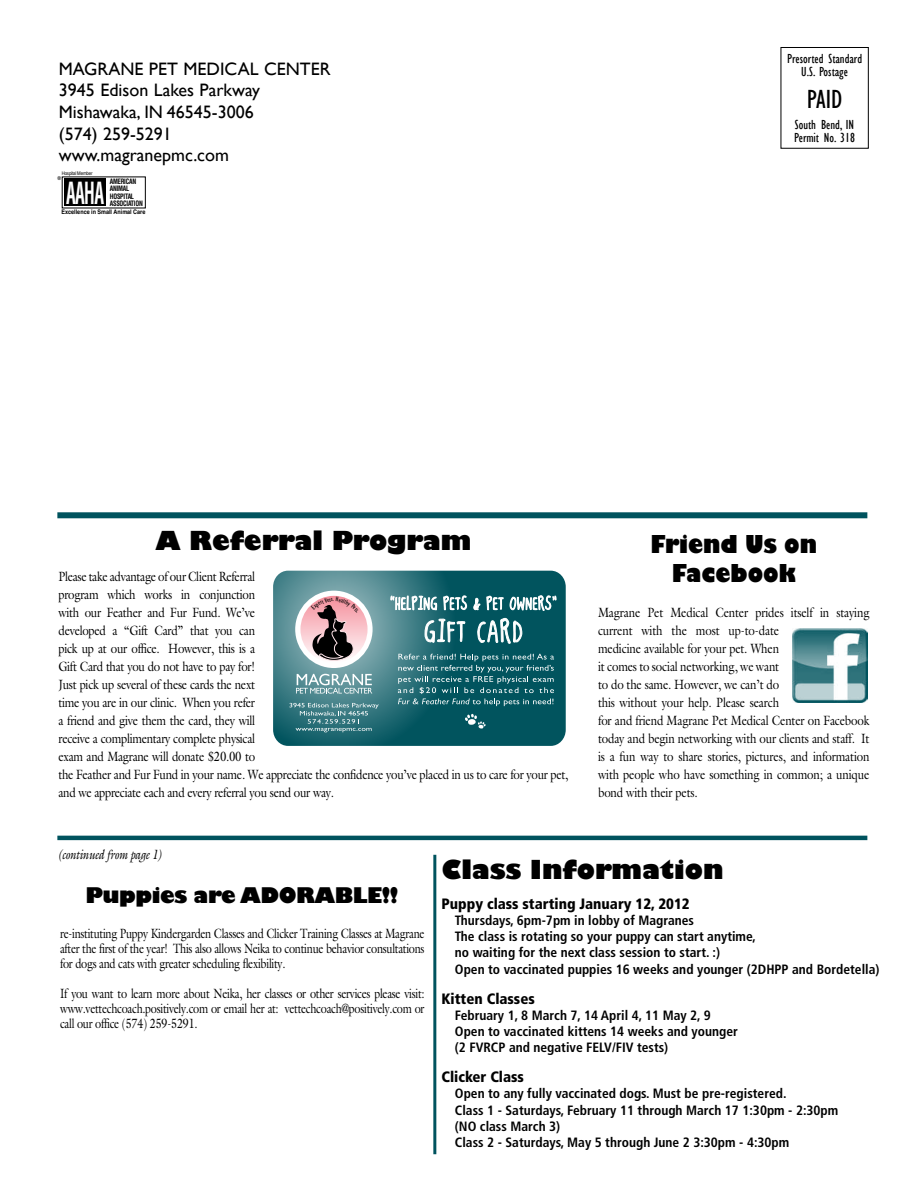
<style>
.page{position:relative;width:918px;height:1188px;background:#fff}
.page>*{position:absolute;margin:0;border:0;box-sizing:border-box;transform-origin:0 0}
.t1{font:700 condensed 29.85px "Helvetica";color:#fff;scale:.59 1}
.t2{font:condensed 27px "Gill Sans";color:#000}
.t3{font:800 25.5px "Gill Sans";color:#000}
.t4{font:800 24px/28.8px "Gill Sans";color:#000;text-align:center;scale:.9 1}
.t5{font:800 21px "Gill Sans";letter-spacing:-.02em;color:#000}
.t6{font:18px/21.6px "Gill Sans";color:#000}
.t7{font:900 condensed 15px "Frutiger";color:#000}
.t8{font:13.5px/18px "Galliard C Rom";letter-spacing:-.02em;color:#000}
.t9{font:700 condensed 13.5px/16.2px "Frutiger";color:#000}
.t10{font:13.5px/15px "Galliard C Rom";letter-spacing:-.02em;color:#000;text-align:justify;scale:.95 1}
.t11{font:condensed 13.5px/13.5px "Gill Sans";color:#000;text-align:center}
.t12{font:13.5px "Galliard C Ital";letter-spacing:-.02em;color:#000;scale:.95 1}
.t13{font:700 condensed 7.2px/7.2px "Helvetica";letter-spacing:-.035em;color:#000;scale:.87 1}
.t14{font:700 6.3px "Helvetica";color:#000;scale:.87 1}
.t15{font:5.1px "Helvetica";letter-spacing:-.035em;color:#000;scale:.87 1}
.t16{font:700 condensed 5.1px "Helvetica";color:#000;scale:.87 1}
</style>
<div class="page">
<div style="left:57px;top:512px;width:810px;height:6px;background:#00535e"></div>
<div style="left:781px;top:47px;width:88px;height:101px;border:1px solid #000"></div>
<div style="left:62px;top:177px;width:84px;height:31px;border:1px solid #000"></div>
<div style="left:64px;top:179px;width:42px;height:27px;background:#000"></div>
<svg style="left:273px;top:571px;width:293px;height:175px;background:#2a6f78"></svg>
<div style="left:295px;top:591px;width:78px;height:77px;background:#fff;border-radius:50%"></div>
<svg style="left:296px;top:674px;width:76px;height:20px;background:#8fb3b8"></svg>
<svg style="left:289px;top:703px;width:90px;height:29px;background:#4c868d"></svg>
<svg style="left:391px;top:596px;width:46px;height:14px"></svg>
<svg style="left:443px;top:596px;width:24px;height:14px"></svg>
<svg style="left:474px;top:598px;width:6px;height:12px"></svg>
<svg style="left:487px;top:596px;width:16px;height:14px"></svg>
<svg style="left:510px;top:580px;width:46px;height:31px"></svg>
<svg style="left:425px;top:619px;width:40px;height:24px"></svg>
<svg style="left:477px;top:618px;width:45px;height:26px"></svg>
<svg style="left:398px;top:654px;width:156px;height:52px;background:#2c7079"></svg>
<svg style="left:465px;top:714px;width:21px;height:15px"></svg>
<svg style="left:300px;top:596px;width:68px;height:67px"></svg>
<hr style="left:57px;top:836px;width:810px;height:4px;background:#00535e">
<img style="left:793px;top:628px;width:75px;height:75px">
<hr style="left:433px;top:855px;width:3px;height:299px;background:#00535e">
<svg style="left:311px;top:597px;width:47px;height:64px;background:#9b797d"></svg>
<h3 class="t6" style="left:59px;top:58px;width:273px">MAGRANE PET MEDICAL CENTER<br>3945 Edison Lakes Parkway<br>Mishawaka, IN 46545-3006<br>(574) 259-5291 www.magranepmc.com</h3>
<p class="t11" style="left:787px;top:52px;width:77px">Presorted Standard<br>U.S. Postage</p>
<h2 class="t2" style="left:807px;top:83px;width:37px">PAID</h2>
<p class="t11" style="left:794px;top:118px;width:62px;text-align:left">South Bend, IN<br>Permit No. 318</p>
<p class="t15" style="left:62px;top:170px;width:37px">Hospital Member</p>
<p class="t14" style="left:62px;top:208px;width:98px">Excellence in Small Animal Care</p>
<p class="t16" style="left:57px;top:175px;width:6px">®</p>
<h1 class="t1" style="left:66px;top:175px;width:66px">AAHA</h1>
<p class="t13" style="left:110px;top:178px;width:40px">AMERICAN<br>ANIMAL<br>HOSPITAL<br>ASSOCIATION</p>
<h3 class="t3" style="left:155px;top:524px;width:317px">A Referral Program</h3>
<p class="t8" style="left:59px;top:567px;width:511px">Please take advantage of our Client Referral<br>program which works in conjunction<br>with our Feather and Fur Fund. We’ve<br>developed a “Gift Card” that you can<br>pick up at our office. However, this is a<br>Gift Card that you do not have to pay for!<br>Just pick up several of these cards the next<br>time you are in our clinic. When you refer<br>a friend and give them the card, they will<br>receive a complimentary complete physical<br>exam and Magrane will donate $20.00 to<br>the Feather and Fur Fund in your name. We appreciate the confidence you’ve placed in us to care for your pet, and we appreciate each and every referral you send our way.</p>
<h3 class="t4" style="left:651px;top:531px;width:187px">Friend Us on<br>Facebook</h3>
<p class="t8" style="left:598px;top:603px;width:273px">Magrane Pet Medical Center prides itself in staying current with the most up-to-date<br>medicine available for your pet. When<br>it comes to social networking, we want<br>to do the same. However, we can’t do<br>this without your help. Please search<br>for and friend Magrane Pet Medical Center on Facebook today and begin networking with our clients and staff. It is a fun way to share stories, pictures, and information with people who have something in common; a unique bond with their pets.</p>
<p class="t12" style="left:57px;top:846px;width:112px">(continued from page 1)</p>
<h3 class="t5" style="left:86px;top:882px;width:314px">Puppies are ADORABLE!!</h3>
<p class="t10" style="left:60px;top:926px;width:385px">re-instituting Puppy Kindergarden Classes and Clicker Training Classes at Magrane after the first of the year! This also allows Neika to continue behavior consultations for dogs and cats with greater scheduling flexibility.</p>
<p class="t10" style="left:60px;top:986px;width:385px">If you want to learn more about Neika, her classes or other services please visit: www.vettechcoach.positively.com or email her at: vettechcoach@positively.com or call our office (574) 259-5291.</p>
<h3 class="t3" style="left:441px;top:854px;width:284px">Class Information</h3>
<p class="t7" style="left:441px;top:895px;width:250px">Puppy class starting January 12, 2012</p>
<p class="t9" style="left:455px;top:912px;width:426px">Thursdays, 6pm-7pm in lobby of Magranes<br>The class is rotating so your puppy can start anytime,<br>no waiting for the next class session to start. :)<br>Open to vaccinated puppies 16 weeks and younger (2DHPP and Bordetella)</p>
<p class="t7" style="left:441px;top:989px;width:95px">Kitten Classes</p>
<p class="t9" style="left:455px;top:1007px;width:284px">February 1, 8 March 7, 14 April 4, 11 May 2, 9<br>Open to vaccinated kittens 14 weeks and younger (2 FVRCP and negative FELV/FIV tests)</p>
<p class="t7" style="left:441px;top:1068px;width:84px">Clicker Class</p>
<p class="t9" style="left:455px;top:1086px;width:385px">Open to any fully vaccinated dogs. Must be pre-registered.<br>Class 1 - Saturdays, February 11 through March 17 1:30pm - 2:30pm (NO class March 3)<br>Class 2 - Saturdays, May 5 through June 2 3:30pm - 4:30pm</p>
</div>
